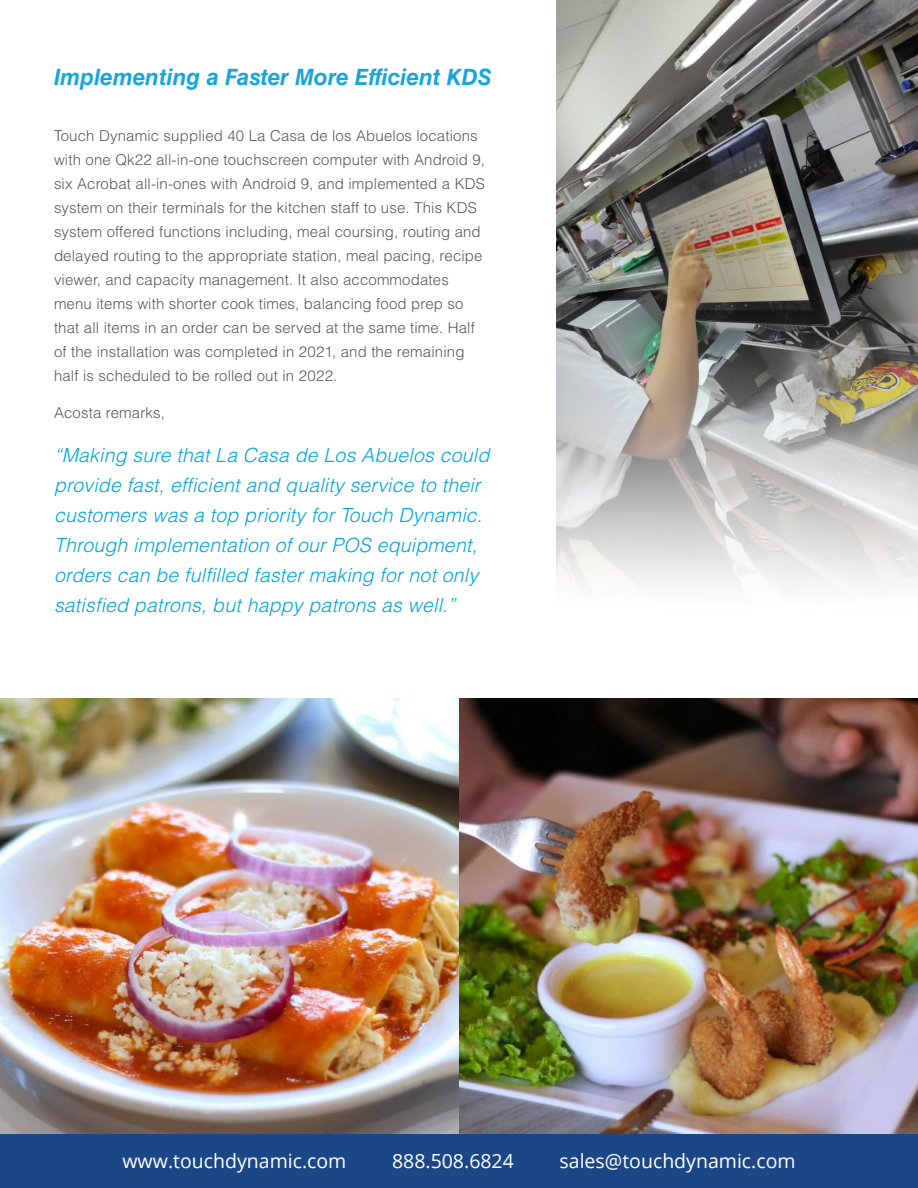
<style>
.page{position:relative;width:918px;height:1188px;background:#fff}
.page>*{position:absolute;margin:0;border:0;box-sizing:border-box;transform-origin:0 0}
.t1{font:italic 700 22.5px "Helvetica LT Std";color:#16a6dc}
.t2{font:italic 300 19.5px/30px "Helvetica LT Std";letter-spacing:.01em;color:#00a6db}
.t3{font:19.5px "Open Sans";color:#fff}
.t4{font:300 15px/24px "Helvetica LT Std";letter-spacing:.01em;color:#57585a}
</style>
<div class="page">
<div style="left:0;top:1134px;width:918px;height:54px;background:#1b4787"></div>
<img style="left:556px;top:0;width:362px;height:590px">
<img style="left:0;top:699px;width:918px;height:435px">
<p class="t1" style="left:54px;top:63px;width:439px">Implementing a Faster More Efficient KDS</p>
<p class="t4" style="left:54px;top:123px;width:433px">Touch Dynamic supplied 40 La Casa de los Abuelos locations with one Qk22 all-in-one touchscreen computer with Android 9, six Acrobat all-in-ones with Android 9, and implemented a KDS system on their terminals for the kitchen staff to use. This KDS system offered functions including, meal coursing, routing and delayed routing to the appropriate station, meal pacing, recipe viewer, and capacity management. It also accommodates menu items with shorter cook times, balancing food prep so that all items in an order can be served at the same time. Half of the installation was completed in 2021, and the remaining half is scheduled to be rolled out in 2022.</p>
<p class="t4" style="left:54px;top:401px;width:113px">Acosta remarks,</p>
<p class="t2" style="left:54px;top:440px;width:437px">“Making sure that La Casa de Los Abuelos could provide fast, efficient and quality service to their customers was a top priority for Touch Dynamic.<br>Through implementation of our POS equipment, orders can be fulfilled faster making for not only satisfied patrons, but happy patrons as well.”</p>
<p class="t3" style="left:122px;top:1148px;width:225px">www.touchdynamic.com</p>
<p class="t3" style="left:392px;top:1148px;width:123px">888.508.6824</p>
<p class="t3" style="left:560px;top:1148px;width:238px">sales@touchdynamic.com</p>
</div>
